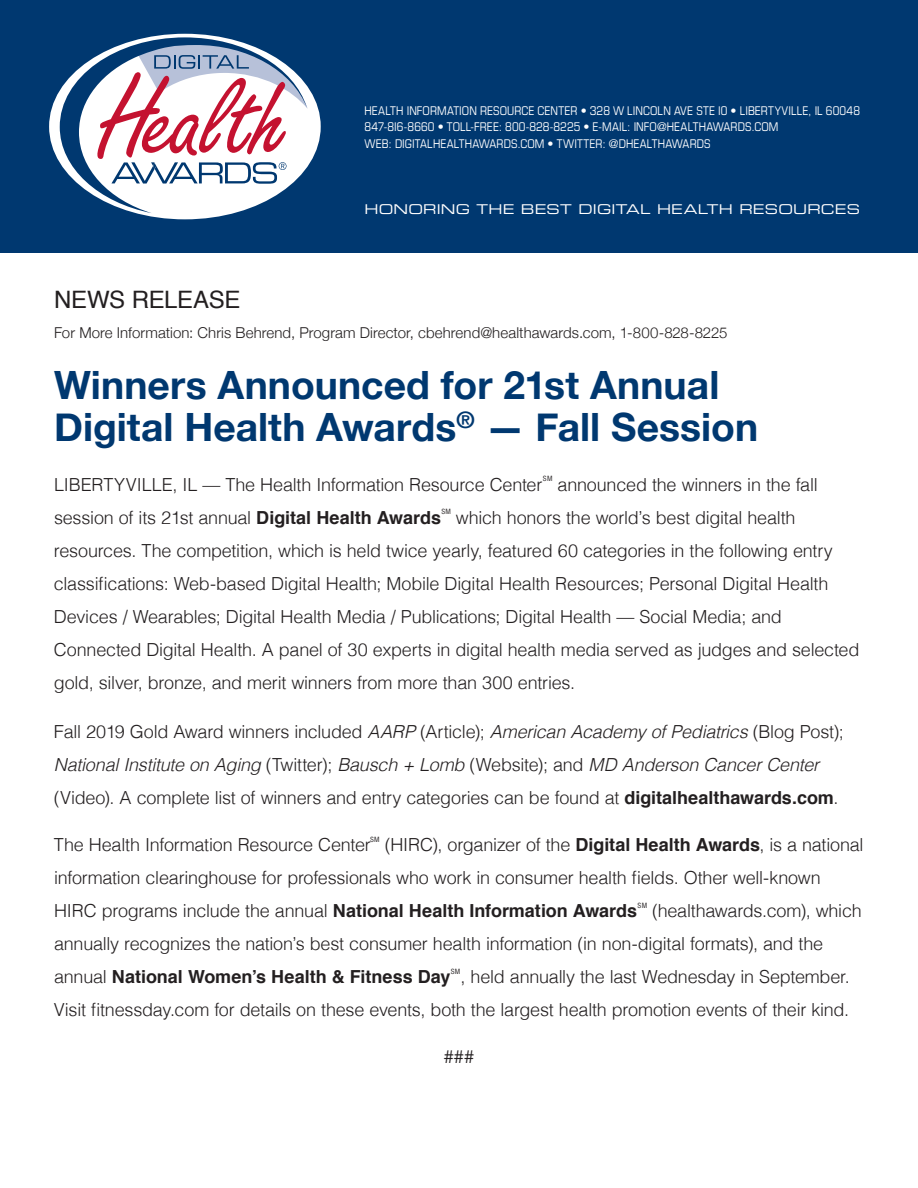
<style>
.page{position:relative;width:918px;height:1188px;background:#fff}
.page>*{position:absolute;margin:0;border:0;box-sizing:border-box;transform-origin:0 0}
.t1{font:700 39px/42px "Helvetica Neue";color:#003870}
.t2{font:24px "Helvetica";letter-spacing:-.015em;color:#231f20}
.t3{font:300 18px/33px "Helvetica";letter-spacing:-.01em;color:#231f20}
.t4{font:300 15px "Helvetica Neue";letter-spacing:.005em;color:#231f20}
.t5{font:13.5px "Eurostile Extended Two";letter-spacing:.015em;color:#fff}
.t6{font:condensed 12px/16.5px "Eurostile";letter-spacing:.01em;color:#fff}
.t7{font:condensed 7.05px "Helvetica";letter-spacing:.025em;color:#231f20}
.s1{font-weight:700}
.s2{font-style:italic}
</style>
<div class="page">
<div style="left:0;top:0;width:918px;height:252px;background:#003870"></div>
<div style="left:49px;top:34px;width:272px;height:185px;background:#fff;border-radius:50%"></div>
<svg style="left:60px;top:37px;width:248px;height:176px"></svg>
<p class="t6" style="left:364px;top:102px;width:497px">HEALTH INFORMATION RESOURCE CENTER • 328 W LINCOLN AVE STE I0 • LIBERTYVILLE, IL 60048<br>847-8I6-8660 • TOLL-FREE: 800-828-8225 • E-MAIL: INFO@HEALTHAWARDS.COM<br>WEB: DIGITALHEALTHAWARDS.COM • TWITTER: @DHEALTHAWARDS</p>
<p class="t5" style="left:364px;top:200px;width:497px">HONORING THE BEST DIGITAL HEALTH RESOURCES</p>
<h2 class="t2" style="left:54px;top:281px;width:188px">NEWS RELEASE</h2>
<p class="t4" style="left:54px;top:321px;width:675px">For More Information: Chris Behrend, Program Director, cbehrend@healthawards.com, 1-800-828-8225</p>
<h1 class="t1" style="left:54px;top:365px;width:706px">Winners Announced for 21st Annual<br>Digital Health Awards<sup>®</sup> — Fall Session</h1>
<p class="t3" style="left:54px;top:466px;width:490px">LIBERTYVILLE, IL — The Health Information Resource Center</p>
<p class="t7" style="left:543px;top:474px;width:11px">SM</p>
<p class="t3" style="left:557px;top:466px;width:262px">announced the winners in the fall</p>
<p class="t3" style="left:54px;top:499px;width:389px">session of its 21st annual <span class="s1">Digital Health Awards</span></p>
<p class="t7" style="left:441px;top:507px;width:11px">SM</p>
<p class="t3" style="left:54px;top:499px;width:807px;text-indent:402px">which honors the world’s best digital health resources. The competition, which is held twice yearly, featured 60 categories in the following entry classifications: Web-based Digital Health; Mobile Digital Health Resources; Personal Digital Health Devices / Wearables; Digital Health Media / Publications; Digital Health — Social Media; and Connected Digital Health. A panel of 30 experts in digital health media served as judges and selected gold, silver, bronze, and merit winners from more than 300 entries.</p>
<p class="t3" style="left:54px;top:714px;width:791px">Fall 2019 Gold Award winners included <span class="s2">AARP</span> (Article); <span class="s2">American Academy of Pediatrics</span> (Blog Post);<br><span class="s2">National Institute on Aging</span> (Twitter); <span class="s2">Bausch + Lomb</span> (Website); and <span class="s2">MD Anderson Cancer Center </span>(Video). A complete list of winners and entry categories can be found at <span class="s1">digitalhealthawards.com</span>.</p>
<p class="t3" style="left:54px;top:827px;width:318px">The Health Information Resource Center</p>
<p class="t7" style="left:370px;top:835px;width:11px">SM</p>
<p class="t3" style="left:54px;top:827px;width:811px;text-indent:331px">(HIRC), organizer of the <span class="s1">Digital Health Awards</span>, is a national information clearinghouse for professionals who work in consumer health fields. Other well-known<br>HIRC programs include the annual <span class="s1">National Health Information Awards</span></p>
<p class="t7" style="left:638px;top:901px;width:11px">SM</p>
<p class="t3" style="left:54px;top:893px;width:809px;text-indent:598px">(healthawards.com), which annually recognizes the nation’s best consumer health information (in non-digital formats), and the annual <span class="s1">National Women’s Health &amp; Fitness Day</span></p>
<p class="t7" style="left:451px;top:967px;width:11px">SM</p>
<p class="t3" style="left:54px;top:959px;width:797px;text-align:right">, held annually the last Wednesday in September.<br>Visit fitnessday.com for details on these events, both the largest health promotion events of their kind.</p>
<p class="t3" style="left:444px;top:1039px;width:32px">###</p>
</div>
